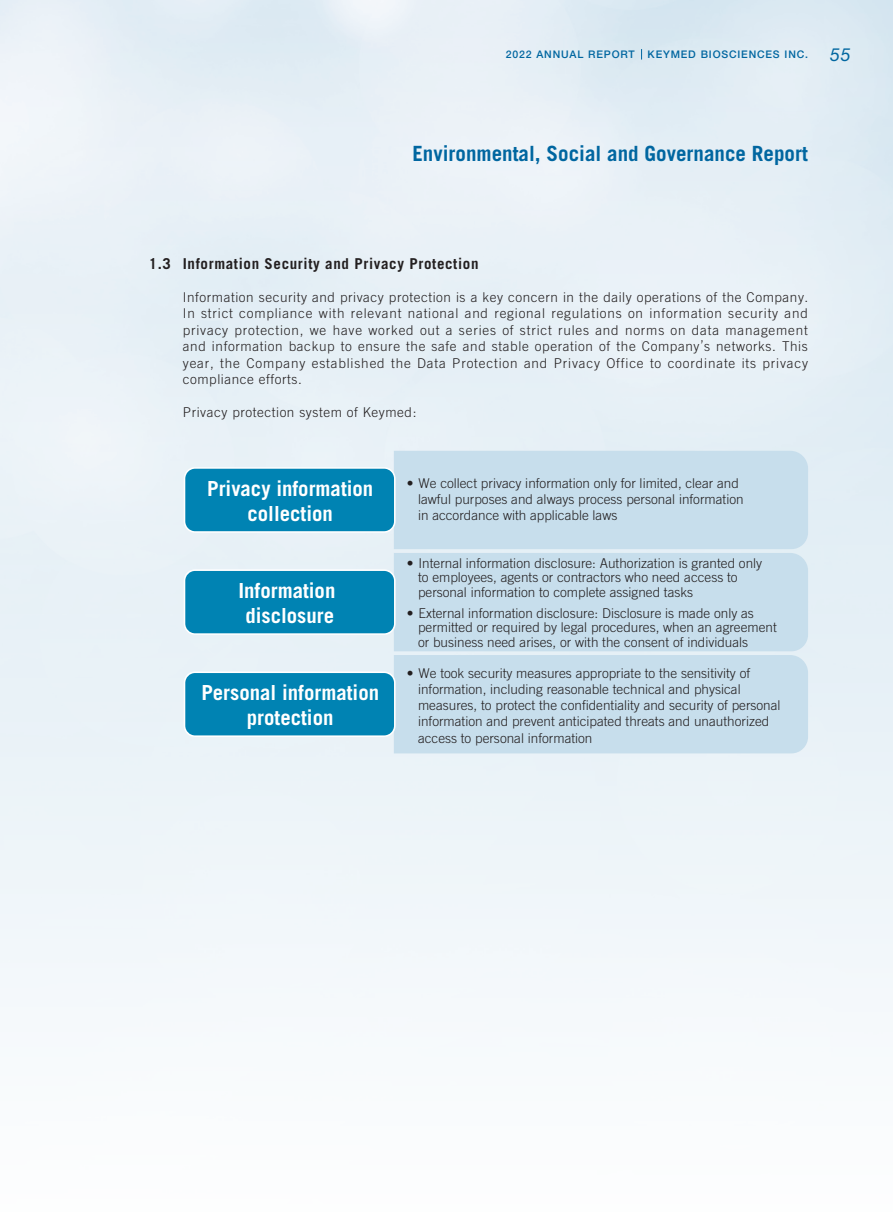
<style>
.page{position:relative;width:893px;height:1212px;background:#fff}
.page>*{position:absolute;margin:0;border:0;box-sizing:border-box;transform-origin:0 0}
.t1{font:700 21px "Trade Gothic LT Std";color:#0066a0}
.t2{font:700 20.85px/24.9px "Trade Gothic LT Std";color:#fff;text-align:center}
.t3{font:700 15px "Trade Gothic LT Std";letter-spacing:.04em;color:#231f20}
.t4{font:300 13.5px/16.2px "Trade Gothic LT Std";color:#231f20}
.t5{font:300 13.5px "Trade Gothic LT Std";letter-spacing:.04em;color:#231f20}
.t6{font:500 10.5px "Helvetica Neue LT Std";letter-spacing:.08em;color:#0066a0}
.s1{font-weight:400;font-style:italic;font-size:18px}
</style>
<div class="page">
<svg style="left:184px;top:451px;width:624px;height:302px;background:#a3cee1"></svg>
<p class="t6" style="left:506px;top:48px;width:346px">2022 ANNUAL REPORT KEYMED BIOSCIENCES INC. <span class="s1">55</span></p>
<h1 class="t1" style="left:412px;top:141px;width:397px">Environmental, Social and Governance Report</h1>
<p class="t3" style="left:149px;top:254px;width:331px">1.3 Information Security and Privacy Protection</p>
<p class="t4" style="left:183px;top:288px;width:627px;text-align:justify">Information security and privacy protection is a key concern in the daily operations of the Company.<br>In strict compliance with relevant national and regional regulations on information security and privacy protection, we have worked out a series of strict rules and norms on data management and information backup to ensure the safe and stable operation of the Company’s networks. This year, the Company established the Data Protection and Privacy Office to coordinate its privacy compliance efforts.</p>
<p class="t5" style="left:183px;top:404px;width:235px">Privacy protection system of Keymed:</p>
<h2 class="t2" style="left:207px;top:476px;width:168px">Privacy information collection</h2>
<h2 class="t2" style="left:238px;top:578px;width:98px">Information disclosure</h2>
<h2 class="t2" style="left:201px;top:680px;width:179px">Personal information protection</h2>
<p class="t4" style="left:418px;top:475px;width:327px;text-indent:-11px">• We collect privacy information only for limited, clear and lawful purposes and always process personal information in accordance with applicable laws</p>
<p class="t4" style="left:418px;top:555px;width:346px;line-height:14.5px;text-indent:-11px">• Internal information disclosure: Authorization is granted only to employees, agents or contractors who need access to personal information to complete assigned tasks</p>
<p class="t4" style="left:418px;top:605px;width:360px;line-height:14.5px;text-indent:-11px">• External information disclosure: Disclosure is made only as permitted or required by legal procedures, when an agreement or business need arises, or with the consent of individuals</p>
<p class="t4" style="left:418px;top:665px;width:364px;text-indent:-11px">• We took security measures appropriate to the sensitivity of information, including reasonable technical and physical measures, to protect the confidentiality and security of personal information and prevent anticipated threats and unauthorized access to personal information</p>
</div>
